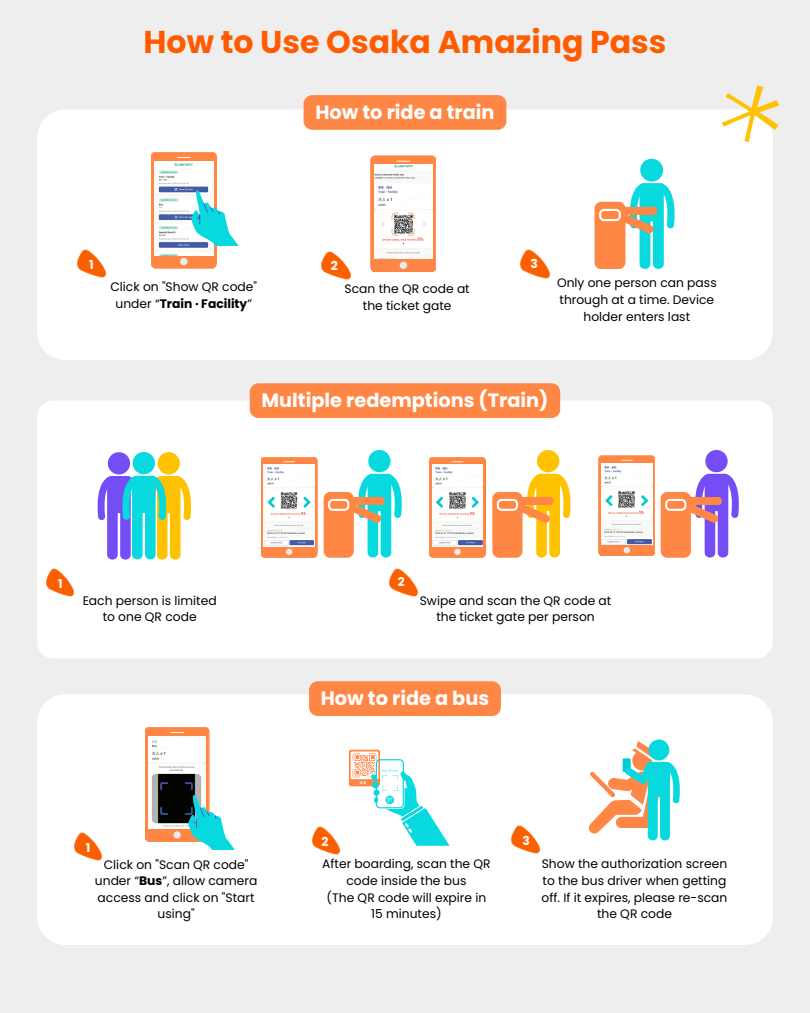
<style>
.page{position:relative;width:810px;height:1013px;background:#fff}
.page>*{position:absolute;margin:0;border:0;box-sizing:border-box;transform-origin:0 0}
.t1{font:700 31.6px "Poppins";color:#ff5b00}
.t2{font:700 19.3px "Poppins";color:#fff}
.t3{font:700 12.4px "Poppins";color:#fafafa}
.t4{font:12.3px/16.5px "Poppins";color:#000;text-align:center}
.t5{font:700 12.3px "Poppins";color:#fafafa}
.t6{font:700 12.2px "Poppins";color:#fafafa}
.t7{font:700 12px "Poppins";color:#fafafa}
.t8{font:700 3.7px "Poppins";color:#fff}
.s1{font-weight:700}
</style>
<div class="page">
<div style="left:0;top:0;width:810px;height:1012px;background:#eee"></div>
<div style="left:37px;top:109px;width:736px;height:251px;background:#fff;border-radius:28px"></div>
<div style="left:640px;top:159px;width:23px;height:23px;background:#08d9df;border-radius:50%"></div>
<svg style="left:595px;top:183px;width:80px;height:86px"></svg>
<img style="left:78px;top:249px;width:28px;height:28px">
<svg style="left:370px;top:156px;width:66px;height:116px"></svg>
<svg style="left:151px;top:152px;width:88px;height:116px"></svg>
<img style="left:322px;top:251px;width:28px;height:28px">
<img style="left:521px;top:250px;width:28px;height:28px">
<svg style="left:722px;top:86px;width:57px;height:56px"></svg>
<div style="left:37px;top:400px;width:736px;height:258px;background:#fff;border-radius:16px"></div>
<svg style="left:261px;top:457px;width:57px;height:100px"></svg>
<div style="left:368px;top:450px;width:23px;height:22px;background:#08d9df;border-radius:50%"></div>
<svg style="left:324px;top:473px;width:78px;height:84px"></svg>
<div style="left:537px;top:450px;width:22px;height:22px;background:#ffc200;border-radius:50%"></div>
<svg style="left:492px;top:473px;width:79px;height:84px"></svg>
<div style="left:705px;top:450px;width:23px;height:22px;background:#744df4;border-radius:50%"></div>
<svg style="left:661px;top:473px;width:78px;height:84px"></svg>
<div style="left:108px;top:452px;width:22px;height:22px;background:#744df4;border-radius:50%"></div>
<div style="left:158px;top:452px;width:22px;height:22px;background:#ffc200;border-radius:50%"></div>
<svg style="left:97px;top:475px;width:94px;height:84px"></svg>
<div style="left:133px;top:452px;width:22px;height:22px;background:#08d9df;border-radius:50%"></div>
<img style="left:47px;top:568px;width:27px;height:28px">
<img style="left:389px;top:568px;width:28px;height:28px">
<div style="left:37px;top:694px;width:736px;height:251px;background:#fff;border-radius:28px"></div>
<svg style="left:349px;top:749px;width:100px;height:96px"></svg>
<svg style="left:648px;top:739px;width:21px;height:21px"></svg>
<svg style="left:588px;top:741px;width:92px;height:99px"></svg>
<img style="left:74px;top:832px;width:28px;height:28px">
<img style="left:312px;top:826px;width:28px;height:28px">
<img style="left:512px;top:825px;width:27px;height:28px">
<svg style="left:145px;top:727px;width:89px;height:122px"></svg>
<svg style="left:429px;top:457px;width:57px;height:100px"></svg>
<svg style="left:598px;top:455px;width:57px;height:101px"></svg>
<div style="left:304px;top:95px;width:202px;height:35px;background:#ff8745;border-radius:9px"></div>
<div style="left:250px;top:383px;width:310px;height:35px;background:#ff8745"></div>
<div style="left:309px;top:681px;width:192px;height:35px;background:#ff8745;border-radius:9px"></div>
<h3 class="t1" style="left:144px;top:20px;width:524px">How to Use Osaka Amazing Pass</h3>
<p class="t2" style="left:315px;top:99px;width:181px">How to ride a train</p>
<p class="t3" style="left:89px;top:256px;width:6px">1</p>
<p class="t3" style="left:331px;top:257px;width:9px">2</p>
<p class="t3" style="left:530px;top:255px;width:9px">3</p>
<p class="t4" style="left:110px;top:279px;width:148px">Click on "Show QR code" under “<span class="s1">Train · Facility</span>”</p>
<p class="t4" style="left:345px;top:281px;width:127px;line-height:16.9px">Scan the QR code at the ticket gate</p>
<p class="t4" style="left:557px;top:274px;width:161px;line-height:16.9px">Only one person can pass through at a time. Device holder enters last</p>
<h2 class="t2" style="left:262px;top:386px;width:288px">Multiple redemptions (Train)</h2>
<h3 class="t7" style="left:58px;top:576px;width:6px">1</h3>
<p class="t4" style="left:83px;top:592px;width:136px">Each person is limited to one QR code</p>
<p class="t7" style="left:398px;top:573px;width:8px">2</p>
<p class="t4" style="left:420px;top:592px;width:193px">Swipe and scan the QR code at the ticket gate per person</p>
<p class="t2" style="left:321px;top:685px;width:170px">How to ride a bus</p>
<p class="t6" style="left:86px;top:839px;width:6px">1</p>
<p class="t8" style="left:360px;top:780px;width:8px">QR</p>
<p class="t5" style="left:321px;top:833px;width:9px">2</p>
<p class="t5" style="left:523px;top:832px;width:9px">3</p>
<p class="t5" style="left:518px;top:833px;width:9px">3</p>
<p class="t4" style="left:95px;top:856px;width:164px">Click on "Scan QR code" under “<span class="s1">Bus</span>”, allow camera access and click on "Start using"</p>
<h3 class="t4" style="left:322px;top:856px;width:170px">After boarding, scan the QR code inside the bus<br>(The QR code will expire in<br>15 minutes)</h3>
<p class="t4" style="left:542px;top:856px;width:187px">Show the authorization screen to the bus driver when getting off. If it expires, please re-scan the QR code</p>
</div>
